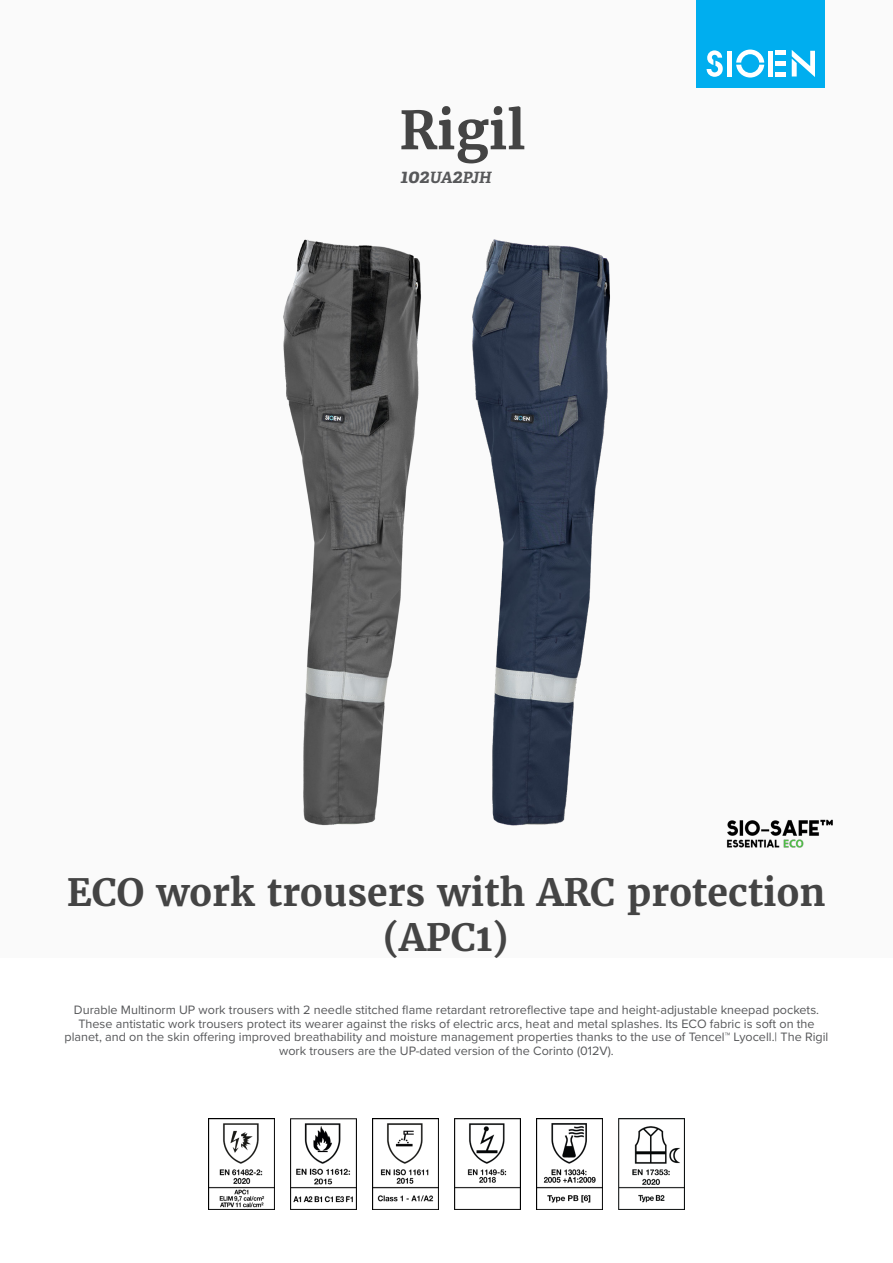
<style>
.page{position:relative;width:893px;height:1263px;background:#fff}
.page>*{position:absolute;margin:0;border:0;box-sizing:border-box;transform-origin:0 0}
.product_name{font:700 52.5px "Merriweather";color:#444}
.product_h2{font:700 37.5px/45px "Merriweather";color:#444;text-align:center}
.product_ref{font:italic 700 15.6px "Adelle";color:#57585a}
.product_description{font:12.6px/13.6px "Proxima Nova";color:#57585a;text-align:center}
.s1{font-size:19.5px}
</style>
<div class="page">
<div style="left:0;top:0;width:893px;height:957px;background:#fafafa"></div>
<div style="left:697px;top:0;width:128px;height:88px;background:#00aeef"></div>
<svg style="left:707px;top:50px;width:16px;height:27px"></svg>
<svg style="left:736px;top:50px;width:28px;height:28px"></svg>
<div style="left:727px;top:51px;width:5px;height:26px;background:#fff"></div>
<div style="left:768px;top:51px;width:5px;height:26px;background:#fff"></div>
<div style="left:775px;top:72px;width:11px;height:5px;background:#fff"></div>
<div style="left:775px;top:61px;width:11px;height:5px;background:#fff"></div>
<hr style="left:775px;top:51px;width:11px;height:4px;background:#fff">
<svg style="left:792px;top:50px;width:23px;height:27px"></svg>
<img style="left:783px;top:819px;width:50px;height:29px">
<img style="left:208px;top:1118px;width:66px;height:92px">
<img style="left:290px;top:1118px;width:66px;height:92px">
<img style="left:372px;top:1118px;width:66px;height:92px">
<img style="left:454px;top:1118px;width:67px;height:92px">
<img style="left:536px;top:1118px;width:67px;height:92px">
<img style="left:618px;top:1118px;width:67px;height:92px">
<img style="left:283px;top:258px;width:15px;height:183px">
<img style="left:298px;top:239px;width:485px;height:609px">
<p class="product_name" style="left:399px;top:97px;width:128px">Rigil</p>
<p class="product_ref" style="left:400px;top:168px;width:93px"><span class="s1">102</span>UA<span class="s1">2</span>PJH</p>
<p class="product_h2" style="left:67px;top:869px;width:760px">ECO work trousers with ARC protection (APC1)</p>
<p class="product_description" style="left:65px;top:1002px;width:765px">Durable Multinorm UP work trousers with 2 needle stitched flame retardant retroreflective tape and height-adjustable kneepad pockets.<br>These antistatic work trousers protect its wearer against the risks of electric arcs, heat and metal splashes. Its ECO fabric is soft on the planet, and on the skin offering improved breathability and moisture management properties thanks to the use of Tencel™ Lyocell.| The Rigil work trousers are the UP-dated version of the Corinto (012V).</p>
</div>
